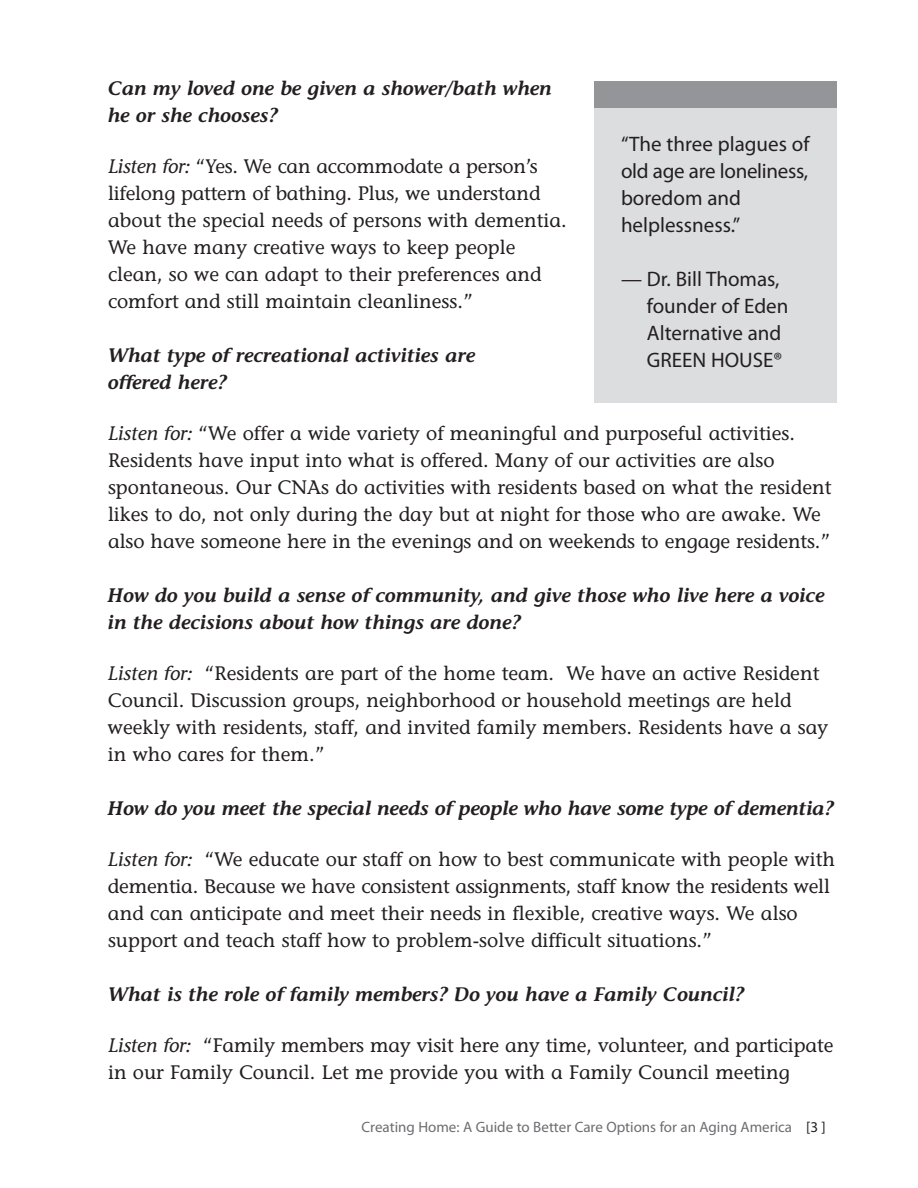
<style>
.page{position:relative;width:918px;height:1188px;background:#fff}
.page>*{position:absolute;margin:0;border:0;box-sizing:border-box;transform-origin:0 0}
.t1{font:21px/27px "Myriad Pro";color:#231f20}
.t2{font:19.5px/27px "Stone Informal";color:#231f20}
.t3{font:italic 600 19.5px/27px "Stone Informal";color:#231f20}
.t4{font:15px "Myriad Pro";color:#6c6d70}
.s1{font-style:italic}
.s2{color:#231f20}
</style>
<div class="page">
<div style="left:594px;top:81px;width:243px;height:322px;background:#dcdddf"></div>
<div style="left:594px;top:81px;width:243px;height:27px;background:#939598"></div>
<p class="t3" style="left:108px;top:77px;width:446px">Can my loved one be given a shower/bath when he or she chooses?</p>
<p class="t2" style="left:108px;top:153px;width:460px"><span class="s1">Listen for:</span> “Yes. We can accommodate a person’s lifelong pattern of bathing. Plus, we understand about the special needs of persons with dementia.<br>We have many creative ways to keep people clean, so we can adapt to their preferences and comfort and still maintain cleanliness.”</p>
<p class="t3" style="left:108px;top:344px;width:369px">What type of recreational activities are offered here?</p>
<p class="t2" style="left:108px;top:420px;width:725px"><span class="s1">Listen for:</span> “We offer a wide variety of meaningful and purposeful activities.<br>Residents have input into what is offered. Many of our activities are also spontaneous. Our CNAs do activities with residents based on what the resident likes to do, not only during the day but at night for those who are awake. We also have someone here in the evenings and on weekends to engage residents.”</p>
<p class="t3" style="left:108px;top:584px;width:718px">How do you build a sense of community, and give those who live here a voice in the decisions about how things are done?</p>
<p class="t2" style="left:108px;top:660px;width:722px"><span class="s1">Listen for:</span> “Residents are part of the home team. We have an active Resident Council. Discussion groups, neighborhood or household meetings are held weekly with residents, staff, and invited family members. Residents have a say in who cares for them.”</p>
<p class="t3" style="left:108px;top:797px;width:727px">How do you meet the special needs of people who have some type of dementia?</p>
<p class="t2" style="left:108px;top:846px;width:729px"><span class="s1">Listen for:</span> “We educate our staff on how to best communicate with people with dementia. Because we have consistent assignments, staff know the residents well and can anticipate and meet their needs in flexible, creative ways. We also support and teach staff how to problem-solve difficult situations.”</p>
<p class="t3" style="left:108px;top:983px;width:638px">What is the role of family members? Do you have a Family Council?</p>
<p class="t2" style="left:108px;top:1032px;width:727px"><span class="s1">Listen for:</span> “Family members may visit here any time, volunteer, and participate in our Family Council. Let me provide you with a Family Council meeting</p>
<p class="t4" style="left:362px;top:1121px;width:466px">Creating Home: A Guide to Better Care Options for an Aging America <span class="s2">[3 ]</span></p>
<p class="t1" style="left:621px;top:132px;width:190px">“The three plagues of old age are loneliness, boredom and helplessness.”</p>
<p class="t1" style="left:647px;top:267px;width:143px;text-indent:-26px">— Dr. Bill Thomas, founder of Eden<br>Alternative and<br>GREEN HOUSE®</p>
</div>
